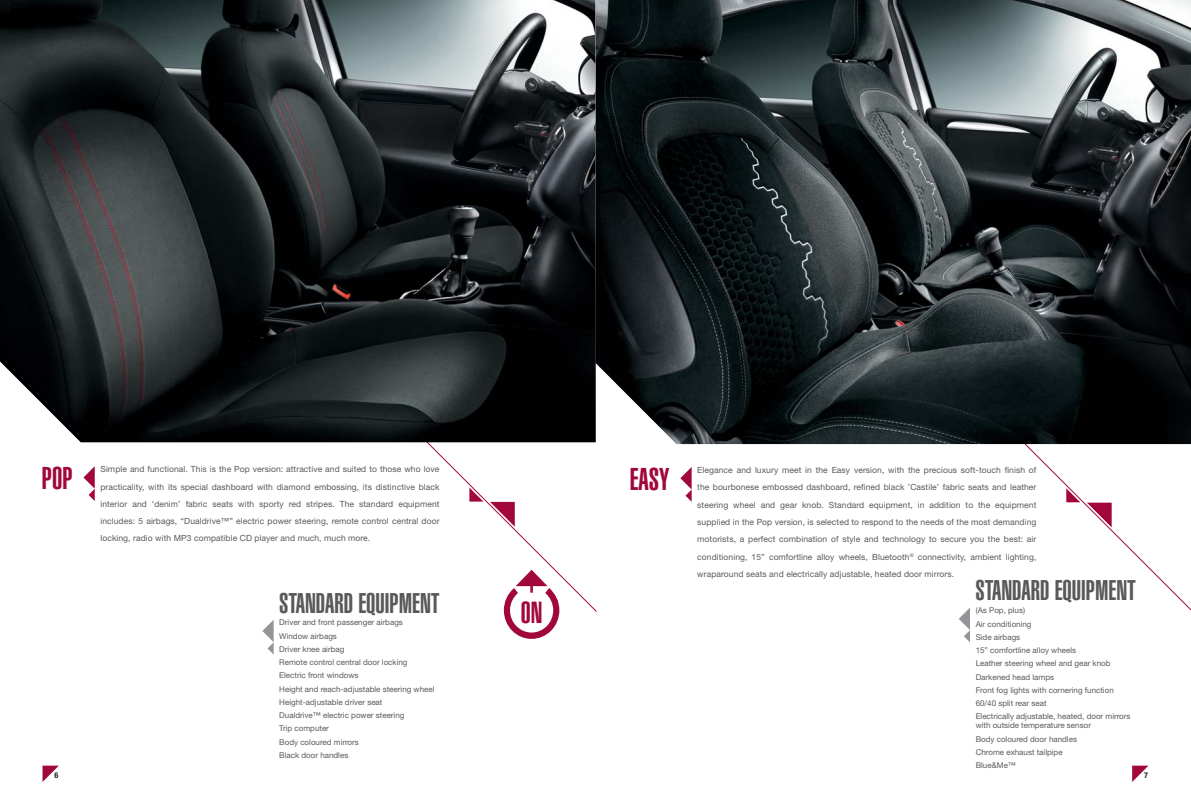
<style>
.page{position:relative;width:1191px;height:794px;background:#fff}
.page>*{position:absolute;margin:0;border:0;box-sizing:border-box;transform-origin:0 0}
.t1{font:900 extra-condensed 31px "Helvetica";color:#a1073d}
.t2{font:900 extra-condensed 30px "Helvetica";color:#a1073d}
.t3{font:900 extra-condensed 28px "Helvetica";color:#58595b}
.t4{font:8.5px/17.3px "Helvetica Neue LT Std";letter-spacing:.01em;color:#58595b;text-align:justify}
.t5{font:8px/13.3px "Helvetica Neue LT Std";color:#58595b}
.t6{font:700 condensed 8px "Helvetica Neue LT Std";color:#231f20}
</style>
<div class="page">
<svg style="left:420px;top:442px;width:177px;height:197px"></svg>
<svg style="left:83px;top:466px;width:12px;height:35px"></svg>
<img style="left:0;top:0;width:595px;height:442px">
<svg style="left:262px;top:620px;width:12px;height:34px"></svg>
<svg style="left:1016px;top:444px;width:175px;height:167px"></svg>
<svg style="left:680px;top:467px;width:11px;height:34px"></svg>
<img style="left:595px;top:0;width:596px;height:444px">
<svg style="left:959px;top:607px;width:11px;height:35px"></svg>
<svg style="left:1132px;top:765px;width:16px;height:17px"></svg>
<svg style="left:43px;top:765px;width:16px;height:17px"></svg>
<h1 class="t1" style="left:42px;top:467px;width:32px">POP</h1>
<p class="t4" style="left:100px;top:461px;width:340px">Simple and functional. This is the Pop version: attractive and suited to those who love practicality, with its special dashboard with diamond embossing, its distinctive black interior and ‘denim’ fabric seats with sporty red stripes. The standard equipment includes: 5 airbags, “Dualdrive™” electric power steering, remote control central door locking, radio with MP3 compatible CD player and much, much more.</p>
<h3 class="t3" style="left:279px;top:592px;width:162px">STANDARD EQUIPMENT</h3>
<p class="t5" style="left:279px;top:617px;width:157px">Driver and front passenger airbags<br>Window airbags<br>Driver knee airbag<br>Remote control central door locking<br>Electric front windows<br>Height and reach-adjustable steering wheel<br>Height-adjustable driver seat<br>Dualdrive™ electric power steering<br>Trip computer<br>Body coloured mirrors<br>Black door handles</p>
<h2 class="t2" style="left:521px;top:601px;width:23px">ON</h2>
<h1 class="t1" style="left:630px;top:468px;width:41px">EASY</h1>
<p class="t4" style="left:697px;top:462px;width:340px">Elegance and luxury meet in the Easy version, with the precious soft-touch finish of the bourbonese embossed dashboard, refined black ’Castile’ fabric seats and leather steering wheel and gear knob. Standard equipment, in addition to the equipment supplied in the Pop version, is selected to respond to the needs of the most demanding motorists, a perfect combination of style and technology to secure you the best: air conditioning, 15” comfortline alloy wheels, Bluetooth<sup>®</sup> connectivity, ambient lighting, wraparound seats and electrically adjustable, heated door mirrors.</p>
<h3 class="t3" style="left:975px;top:580px;width:162px">STANDARD EQUIPMENT</h3>
<p class="t5" style="left:975px;top:605px;width:156px">(As Pop, plus)<br>Air conditioning<br>Side airbags<br>15” comfortline alloy wheels<br>Leather steering wheel and gear knob<br>Darkened head lamps<br>Front fog lights with cornering function<br>60/40 split rear seat<br>Electrically adjustable, heated, door mirrors</p>
<p class="t5" style="left:975px;top:720px;width:117px">with outside temperature sensor<br>Body coloured door handles<br>Chrome exhaust tailpipe<br>Blue&amp;Me™</p>
<p class="t6" style="left:54px;top:772px;width:5px">6</p>
<p class="t6" style="left:1144px;top:772px;width:5px">7</p>
</div>
